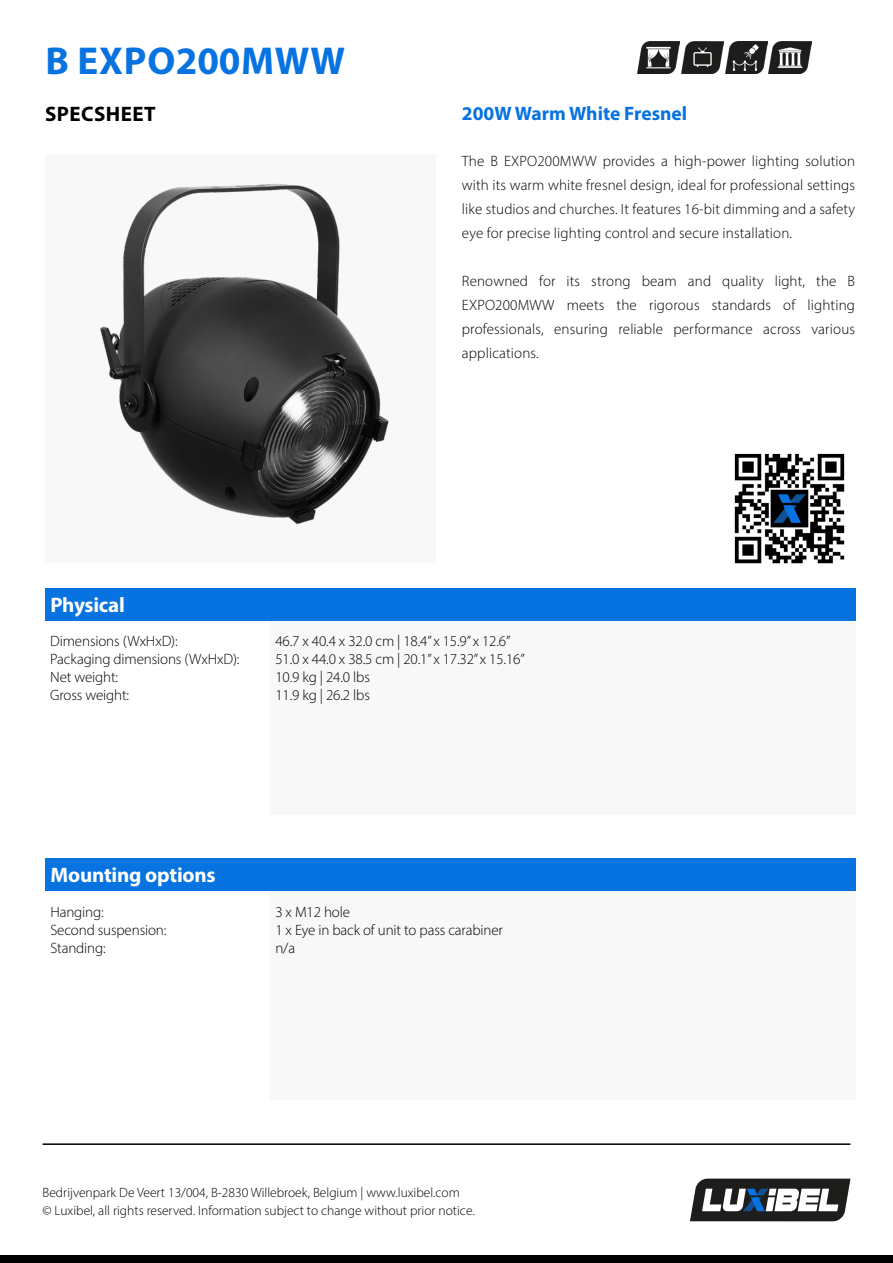
<style>
.page{position:relative;width:893px;height:1263px;background:#fff}
.page>*{position:absolute;margin:0;border:0;box-sizing:border-box;transform-origin:0 0}
.t1{font:700 39px "Myriad Pro";letter-spacing:.02em;color:#0773e1}
.Table{font:700 21px "Myriad Pro";letter-spacing:-.01em;color:#fff}
.t2{font:700 21px "Myriad Pro";letter-spacing:.02em;color:#000}
.t3{font:700 19.5px "Myriad Pro";color:#0773e1}
.Body{font:300 15px/24px "Myriad Pro";letter-spacing:.01em;color:#000;text-align:justify}
.Table-2{font:300 15px "Myriad Pro";letter-spacing:-.01em;color:#000}
.t4{font:300 13.5px/18px "Myriad Pro";color:#000}
</style>
<div class="page">
<div style="left:0;top:1255px;width:893px;height:8px;background:#000"></div>
<hr style="left:43px;top:1143px;width:807px;height:2px;background:#000">
<svg style="left:690px;top:1178px;width:160px;height:43px"></svg>
<div style="left:45px;top:154px;width:390px;height:409px;background:#f8f8f8"></div>
<img style="left:100px;top:183px;width:289px;height:342px">
<div style="left:270px;top:620px;width:585px;height:195px;background:#f8f8f8"></div>
<img style="left:637px;top:41px;width:174px;height:32px">
<div style="left:45px;top:588px;width:810px;height:32px;background:#0773e1"></div>
<div style="left:270px;top:891px;width:585px;height:209px;background:#f8f8f8"></div>
<div style="left:45px;top:858px;width:810px;height:33px;background:#0773e1"></div>
<img style="left:734px;top:453px;width:111px;height:111px">
<h1 class="t1" style="left:45px;top:36px;width:301px">B EXPO200MWW</h1>
<h1 class="t2" style="left:45px;top:100px;width:112px">SPECSHEET</h1>
<p class="Table" style="left:50px;top:591px;width:76px">Physical</p>
<h2 class="t3" style="left:462px;top:101px;width:227px">200W Warm White Fresnel</h2>
<p class="Body" style="left:462px;top:148px;width:395px">The B EXPO200MWW provides a high-power lighting solution with its warm white fresnel design, ideal for professional settings like studios and churches. It features 16-bit dimming and a safety eye for precise lighting control and secure installation.</p>
<p class="Body" style="left:462px;top:268px;width:395px">Renowned for its strong beam and quality light, the B EXPO200MWW meets the rigorous standards of lighting professionals, ensuring reliable performance across various applications.</p>
<p class="Table-2" style="left:50px;top:632px;width:129px">Dimensions (WxHxD):</p>
<p class="Table-2" style="left:50px;top:650px;width:191px">Packaging dimensions (WxHxD):</p>
<p class="Table-2" style="left:50px;top:668px;width:69px">Net weight:</p>
<p class="Table-2" style="left:50px;top:686px;width:80px">Gross weight:</p>
<p class="Table-2" style="left:275px;top:632px;width:237px">46.7 x 40.4 x 32.0 cm | 18.4” x 15.9” x 12.6”</p>
<p class="Table-2" style="left:275px;top:650px;width:251px">51.0 x 44.0 x 38.5 cm | 20.1” x 17.32” x 15.16”</p>
<p class="Table-2" style="left:275px;top:668px;width:96px">10.9 kg | 24.0 lbs</p>
<p class="Table-2" style="left:275px;top:686px;width:96px">11.9 kg | 26.2 lbs</p>
<p class="Table" style="left:50px;top:861px;width:167px">Mounting options</p>
<p class="Table-2" style="left:50px;top:902px;width:55px">Hanging:</p>
<p class="Table-2" style="left:50px;top:920px;width:118px">Second suspension:</p>
<p class="Table-2" style="left:50px;top:938px;width:57px">Standing:</p>
<p class="Table-2" style="left:275px;top:902px;width:76px">3 x M12 hole</p>
<p class="Table-2" style="left:275px;top:920px;width:229px">1 x Eye in back of unit to pass carabiner</p>
<p class="Table-2" style="left:275px;top:938px;width:21px">n/a</p>
<p class="t4" style="left:43px;top:1183px;width:434px">Bedrijvenpark De Veert 13/004, B-2830 Willebroek, Belgium | www.luxibel.com<br>© Luxibel, all rights reserved. Information subject to change without prior notice.</p>
</div>
